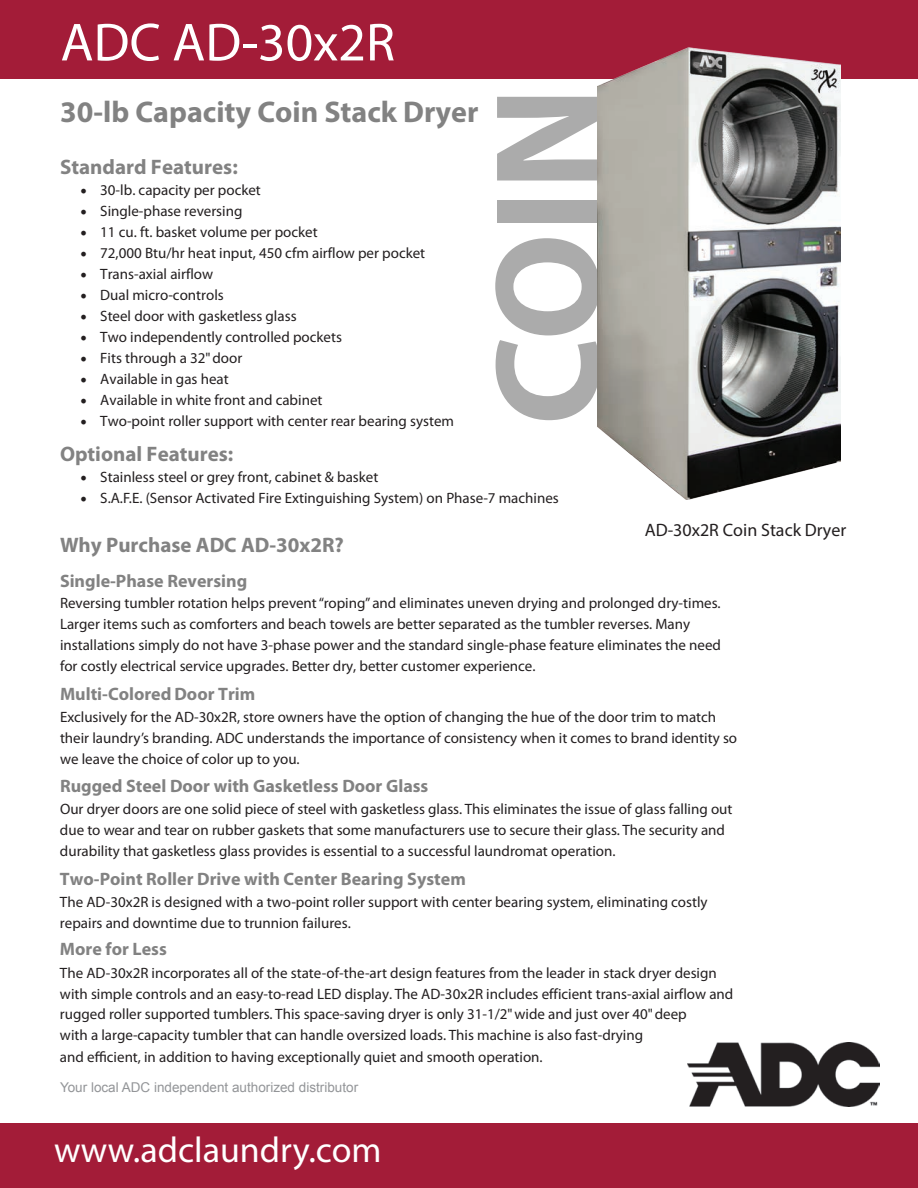
<style>
.page{position:relative;width:918px;height:1188px;background:#fff}
.page>*{position:absolute;margin:0;border:0;box-sizing:border-box;transform-origin:0 0}
.t1{font:700 150px "Myriad Pro";color:#ababab}
.t2{font:54px "Myriad Pro";color:#fff}
.t3{font:36px "Myriad Pro";color:#fff}
.t4{font:700 30px "Myriad Pro";color:#828282}
.t5{font:700 21px "Myriad Pro";color:#828282}
.t6{font:700 18px "Myriad Pro";color:#828282}
.t7{font:18px "Myriad Pro";color:#231f20}
.t8{font:15px/21px "Myriad Pro";color:#231f20}
.t9{font:13.5px "Arial";color:#939598}
.s1{font-family:"Minion Pro";font-size:18px}
</style>
<div class="page">
<div style="left:0;top:1123px;width:918px;height:65px;background:#a31c38"></div>
<div style="left:0;top:0;width:918px;height:78px;background:#a31c38"></div>
<img style="left:598px;top:48px;width:243px;height:452px">
<img style="left:687px;top:1042px;width:192px;height:64px">
<p class="t2" style="left:61px;top:9px;width:336px">ADC AD-30x2R</p>
<p class="t4" style="left:60px;top:92px;width:420px">30-lb Capacity Coin Stack Dryer</p>
<p class="t5" style="left:60px;top:153px;width:179px">Standard Features:</p>
<p class="t1" style="left:450px;top:425px;width:340px;rotate:-90deg">COIN</p>
<p class="t8" style="left:80px;top:179px;width:182px"><span class="s1">•</span> 30-lb. capacity per pocket</p>
<p class="t8" style="left:80px;top:200px;width:164px"><span class="s1">•</span> Single-phase reversing</p>
<p class="t8" style="left:80px;top:221px;width:239px"><span class="s1">•</span> 11 cu. ft. basket volume per pocket</p>
<p class="t8" style="left:80px;top:242px;width:347px"><span class="s1">•</span> 72,000 Btu/hr heat input, 450 cfm airflow per pocket</p>
<p class="t8" style="left:80px;top:263px;width:135px"><span class="s1">•</span> Trans-axial airflow</p>
<p class="t8" style="left:80px;top:284px;width:145px"><span class="s1">•</span> Dual micro-controls</p>
<p class="t8" style="left:80px;top:305px;width:218px"><span class="s1">•</span> Steel door with gasketless glass</p>
<p class="t8" style="left:80px;top:326px;width:263px"><span class="s1">•</span> Two independently controlled pockets</p>
<p class="t8" style="left:80px;top:347px;width:164px"><span class="s1">•</span> Fits through a 32" door</p>
<p class="t8" style="left:80px;top:368px;width:150px"><span class="s1">•</span> Available in gas heat</p>
<p class="t8" style="left:80px;top:389px;width:244px"><span class="s1">•</span> Available in white front and cabinet</p>
<p class="t8" style="left:80px;top:410px;width:376px"><span class="s1">•</span> Two-point roller support with center rear bearing system</p>
<p class="t5" style="left:60px;top:440px;width:175px">Optional Features:</p>
<p class="t8" style="left:80px;top:466px;width:300px"><span class="s1">•</span> Stainless steel or grey front, cabinet &amp; basket</p>
<p class="t8" style="left:80px;top:487px;width:480px"><span class="s1">•</span> S.A.F.E. (Sensor Activated Fire Extinguishing System) on Phase-7 machines</p>
<p class="t5" style="left:60px;top:531px;width:285px">Why Purchase ADC AD-30x2R?</p>
<p class="t6" style="left:60px;top:570px;width:189px">Single-Phase Reversing</p>
<p class="t8" style="left:60px;top:593px;width:663px">Reversing tumbler rotation helps prevent “roping” and eliminates uneven drying and prolonged dry-times.<br>Larger items such as comforters and beach towels are better separated as the tumbler reverses. Many installations simply do not have 3-phase power and the standard single-phase feature eliminates the need for costly electrical service upgrades. Better dry, better customer experience.</p>
<p class="t6" style="left:60px;top:682px;width:197px">Multi-Colored Door Trim</p>
<p class="t8" style="left:60px;top:706px;width:679px">Exclusively for the AD-30x2R, store owners have the option of changing the hue of the door trim to match their laundry’s branding. ADC understands the importance of consistency when it comes to brand identity so we leave the choice of color up to you.</p>
<p class="t6" style="left:60px;top:774px;width:370px">Rugged Steel Door with Gasketless Door Glass</p>
<p class="t8" style="left:60px;top:798px;width:674px">Our dryer doors are one solid piece of steel with gasketless glass. This eliminates the issue of glass falling out due to wear and tear on rubber gaskets that some manufacturers use to secure their glass. The security and durability that gasketless glass provides is essential to a successful laundromat operation.</p>
<p class="t6" style="left:60px;top:867px;width:407px">Two-Point Roller Drive with Center Bearing System</p>
<p class="t8" style="left:60px;top:891px;width:649px">The AD-30x2R is designed with a two-point roller support with center bearing system, eliminating costly repairs and downtime due to trunnion failures.</p>
<p class="t6" style="left:60px;top:938px;width:108px">More for Less</p>
<p class="t8" style="left:60px;top:962px;width:675px">The AD-30x2R incorporates all of the state-of-the-art design features from the leader in stack dryer design with simple controls and an easy-to-read LED display. The AD-30x2R includes efficient trans-axial airflow and rugged roller supported tumblers. This space-saving dryer is only 31-1/2"wide and just over 40" deep<br>with a large-capacity tumbler that can handle oversized loads. This machine is also fast-drying<br>and efficient, in addition to having exceptionally quiet and smooth operation.</p>
<p class="t9" style="left:60px;top:1078px;width:300px">Your local ADC independent authorized distributor</p>
<p class="t7" style="left:645px;top:519px;width:203px">AD-30x2R Coin Stack Dryer</p>
<h3 class="t3" style="left:54px;top:1127px;width:329px">www.adclaundry.com</h3>
</div>
